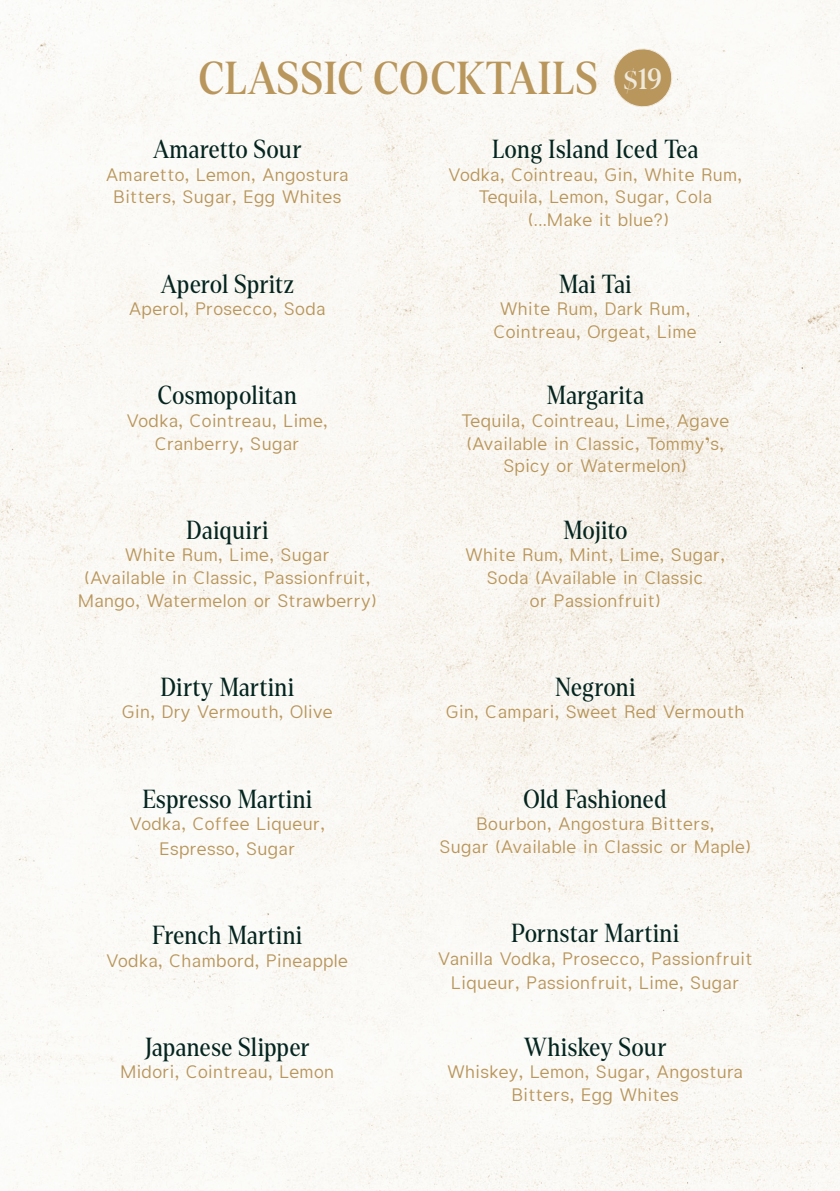
<style>
.page{position:relative;width:840px;height:1191px;background:#fff}
.page>*{position:absolute;margin:0;border:0;box-sizing:border-box;transform-origin:0 0}
.t1{font:500 44.8px "Denton Condensed Test";letter-spacing:.04em;color:#b9965b}
.t2{font:500 28.4px "Denton Condensed Test";color:#efe9db}
.t3{font:25.4px "Denton Condensed Test";letter-spacing:.04em;color:#04251f}
.t4{font:300 18.4px/22.6px "Estedad";letter-spacing:.02em;color:#b9965b;text-align:center}
.s1{font-family:"Freight Big Pro";font-weight:600}
</style>
<div class="page">
<img style="left:0;top:0;width:839px;height:1191px">
<svg style="left:610px;top:46px;width:64px;height:64px"></svg>
<p class="t1" style="left:199px;top:50px;width:398px">CLASSIC COCKTAILS</p>
<p class="t2" style="left:623px;top:61px;width:39px"><span class="s1">$</span>19</p>
<p class="t3" style="left:153px;top:134px;width:149px">Amaretto Sour</p>
<p class="t4" style="left:106px;top:163px;width:244px">Amaretto, Lemon, Angostura<br>Bitters, Sugar, Egg Whites</p>
<p class="t3" style="left:161px;top:268px;width:134px">Aperol Spritz</p>
<p class="t4" style="left:129px;top:297px;width:198px">Aperol, Prosecco, Soda</p>
<p class="t3" style="left:158px;top:380px;width:140px">Cosmopolitan</p>
<p class="t4" style="left:127px;top:409px;width:202px">Vodka, Cointreau, Lime,<br>Cranberry, Sugar</p>
<p class="t3" style="left:186px;top:514px;width:83px">Daiquiri</p>
<p class="t4" style="left:125px;top:544px;width:206px">White Rum, Lime, Sugar</p>
<p class="t4" style="left:78px;top:566px;width:299px">(Available in Classic, Passionfruit,<br>Mango, Watermelon or Strawberry)</p>
<p class="t3" style="left:161px;top:671px;width:135px">Dirty Martini</p>
<p class="t4" style="left:122px;top:700px;width:212px">Gin, Dry Vermouth, Olive</p>
<p class="t3" style="left:143px;top:783px;width:171px">Espresso Martini</p>
<p class="t4" style="left:130px;top:811px;width:196px;line-height:24.6px">Vodka, Coffee Liqueur,<br>Espresso, Sugar</p>
<p class="t3" style="left:152px;top:919px;width:151px">French Martini</p>
<p class="t4" style="left:107px;top:949px;width:243px">Vodka, Chambord, Pineapple</p>
<p class="t3" style="left:145px;top:1031px;width:165px">Japanese Slipper</p>
<p class="t4" style="left:120px;top:1060px;width:215px">Midori, Cointreau, Lemon</p>
<p class="t3" style="left:492px;top:134px;width:207px">Long Island Iced Tea</p>
<p class="t4" style="left:448px;top:163px;width:295px">Vodka, Cointreau, Gin, White Rum,<br>Tequila, Lemon, Sugar, Cola</p>
<p class="t4" style="left:528px;top:208px;width:142px">(...Make it blue?)</p>
<p class="t3" style="left:559px;top:268px;width:74px">Mai Tai</p>
<p class="t4" style="left:493px;top:297px;width:204px">White Rum, Dark Rum,<br>Cointreau, Orgeat, Lime</p>
<p class="t3" style="left:546px;top:380px;width:98px">Margarita</p>
<p class="t4" style="left:461px;top:409px;width:270px">Tequila, Cointreau, Lime, Agave (Available in Classic, Tommy’s,<br>Spicy or Watermelon)</p>
<p class="t3" style="left:563px;top:514px;width:65px">Mojito</p>
<p class="t4" style="left:465px;top:544px;width:261px">White Rum, Mint, Lime, Sugar,<br>Soda (Available in Classic<br>or Passionfruit)</p>
<p class="t3" style="left:555px;top:671px;width:81px">Negroni</p>
<p class="t4" style="left:446px;top:700px;width:299px">Gin, Campari, Sweet Red Vermouth</p>
<p class="t3" style="left:523px;top:783px;width:144px">Old Fashioned</p>
<p class="t4" style="left:439px;top:812px;width:312px">Bourbon, Angostura Bitters,<br>Sugar (Available in Classic or Maple)</p>
<p class="t3" style="left:511px;top:917px;width:169px">Pornstar Martini</p>
<p class="t4" style="left:438px;top:946px;width:315px;line-height:24.6px">Vanilla Vodka, Prosecco, Passionfruit<br>Liqueur, Passionfruit, Lime, Sugar</p>
<p class="t3" style="left:524px;top:1031px;width:144px">Whiskey Sour</p>
<p class="t4" style="left:447px;top:1060px;width:297px">Whiskey, Lemon, Sugar, Angostura<br>Bitters, Egg Whites</p>
</div>
